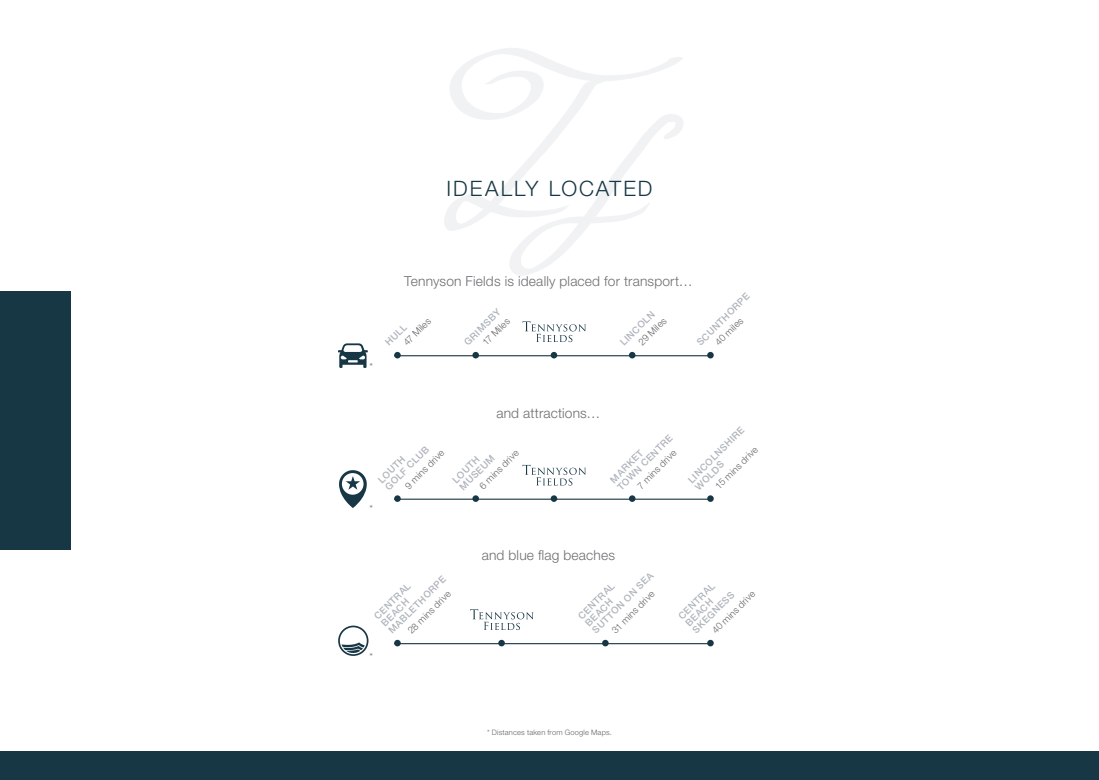
<style>
.page{position:relative;width:1099px;height:780px;background:#fff}
.page>*{position:absolute;margin:0;border:0;box-sizing:border-box;transform-origin:0 0}
.t1{font:300 21.25px "Helvetica Neue";letter-spacing:.095em;color:#173745}
.t2{font:300 13.75px "Helvetica Neue";letter-spacing:.01em;color:#6d6e71}
.t3{font:300 10px "Helvetica Neue";color:#636466}
.t4{font:500 9.62px/10px "Helvetica Neue";color:#afb5bc}
.t5{font:300 9.62px "Helvetica Neue";color:#636466}
.t6{font:300 7.5px "Helvetica Neue";letter-spacing:.025em;color:#636466}
</style>
<div class="page">
<svg style="left:444px;top:48px;width:239px;height:228px"></svg>
<hr style="left:1098px;top:291px;width:1px;height:258px;background:#173745">
<div style="left:0;top:291px;width:71px;height:258px;background:#173745"></div>
<div style="left:0;top:751px;width:1098px;height:29px;background:#173745"></div>
<hr style="left:394px;top:355px;width:316px;height:1px;background:#173745">
<div style="left:394px;top:352px;width:7px;height:6px;background:#173745;border-radius:50%"></div>
<div style="left:472px;top:352px;width:7px;height:6px;background:#173745;border-radius:50%"></div>
<div style="left:550px;top:352px;width:7px;height:6px;background:#173745;border-radius:50%"></div>
<svg style="left:629px;top:352px;width:6px;height:6px"></svg>
<svg style="left:707px;top:352px;width:6px;height:6px"></svg>
<svg style="left:338px;top:343px;width:30px;height:25px"></svg>
<svg style="left:522px;top:321px;width:64px;height:21px"></svg>
<hr style="left:394px;top:498px;width:316px;height:1px;background:#173745">
<div style="left:394px;top:495px;width:7px;height:7px;background:#173745;border-radius:50%"></div>
<div style="left:472px;top:495px;width:7px;height:7px;background:#173745;border-radius:50%"></div>
<div style="left:550px;top:495px;width:7px;height:7px;background:#173745;border-radius:50%"></div>
<div style="left:629px;top:495px;width:6px;height:7px;background:#173745;border-radius:50%"></div>
<div style="left:707px;top:495px;width:6px;height:7px;background:#173745;border-radius:50%"></div>
<svg style="left:522px;top:464px;width:64px;height:21px"></svg>
<svg style="left:339px;top:470px;width:28px;height:38px"></svg>
<hr style="left:394px;top:643px;width:316px;height:1px;background:#173745">
<div style="left:394px;top:639px;width:7px;height:7px;background:#173745;border-radius:50%"></div>
<div style="left:498px;top:639px;width:7px;height:7px;background:#173745;border-radius:50%"></div>
<div style="left:602px;top:639px;width:6px;height:7px;background:#173745;border-radius:50%"></div>
<div style="left:707px;top:639px;width:6px;height:7px;background:#173745;border-radius:50%"></div>
<svg style="left:470px;top:609px;width:63px;height:21px"></svg>
<svg style="left:341px;top:642px;width:23px;height:11px"></svg>
<div style="left:338px;top:625px;width:30px;height:31px;border:2px solid #173745;border-radius:50%"></div>
<h1 class="t1" style="left:446px;top:175px;width:207px">IDEALLY LOCATED</h1>
<p class="t3" style="left:369px;top:360px;width:5px">*</p>
<h2 class="t2" style="left:404px;top:273px;width:290px">Tennyson Fields is ideally placed for transport…</h2>
<p class="t4" style="left:383px;top:340px;width:28px;rotate:-45deg">HULL</p>
<p class="t4" style="left:695px;top:340px;width:71px;rotate:-45deg">SCUNTHORPE</p>
<p class="t5" style="left:401px;top:339px;width:36px;rotate:-45deg">47 Miles</p>
<p class="t4" style="left:462px;top:340px;width:48px;rotate:-45deg">GRIMSBY</p>
<p class="t4" style="left:618px;top:340px;width:46px;rotate:-45deg">LINCOLN</p>
<p class="t5" style="left:712px;top:339px;width:37px;rotate:-45deg">40 miles</p>
<p class="t5" style="left:636px;top:339px;width:37px;rotate:-45deg">29 Miles</p>
<p class="t5" style="left:480px;top:339px;width:36px;rotate:-45deg">17 Miles</p>
<h2 class="t2" style="left:496px;top:404px;width:105px">and attractions…</h2>
<p class="t4" style="left:376px;top:477px;width:59px;rotate:-45deg">LOUTH<br>GOLF CLUB</p>
<p class="t5" style="left:402px;top:483px;width:52px;rotate:-45deg">9 mins drive</p>
<p class="t5" style="left:477px;top:483px;width:52px;rotate:-45deg">6 mins drive</p>
<p class="t4" style="left:450px;top:477px;width:47px;rotate:-45deg">LOUTH<br>MUSEUM</p>
<p class="t3" style="left:369px;top:502px;width:5px">*</p>
<p class="t4" style="left:608px;top:477px;width:75px;rotate:-45deg">MARKET<br>TOWN CENTRE</p>
<p class="t5" style="left:634px;top:483px;width:52px;rotate:-45deg">7 mins drive</p>
<p class="t4" style="left:686px;top:477px;width:77px;rotate:-45deg">LINCOLNSHIRE<br>WOLDS</p>
<p class="t5" style="left:712px;top:483px;width:57px;rotate:-45deg">15 mins drive</p>
<h2 class="t2" style="left:481px;top:547px;width:135px">and blue flag beaches</h2>
<p class="t4" style="left:372px;top:614px;width:78px;rotate:-45deg">CENTRAL<br>BEACH<br>MABLETHORPE</p>
<p class="t5" style="left:405px;top:627px;width:57px;rotate:-45deg">28 mins drive</p>
<p class="t3" style="left:369px;top:650px;width:5px">*</p>
<p class="t4" style="left:576px;top:614px;width:83px;rotate:-45deg">CENTRAL<br>BEACH<br>SUTTON ON SEA</p>
<p class="t5" style="left:609px;top:627px;width:57px;rotate:-45deg">31 mins drive</p>
<p class="t4" style="left:676px;top:614px;width:56px;rotate:-45deg">CENTRAL<br>BEACH<br>SKEGNESS</p>
<p class="t5" style="left:709px;top:627px;width:58px;rotate:-45deg">40 mins drive</p>
<p class="t6" style="left:487px;top:728px;width:126px">* Distances taken from Google Maps.</p>
</div>
